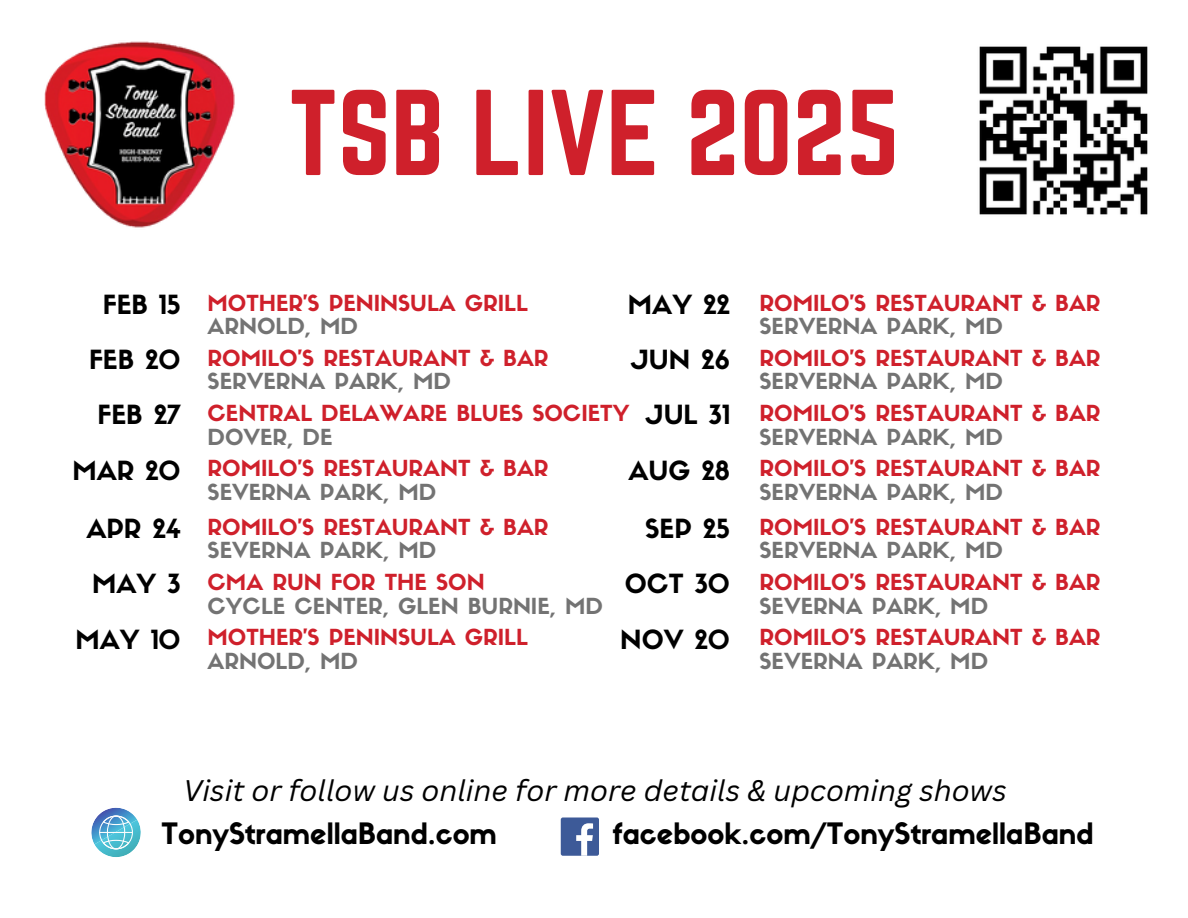
<style>
.page{position:relative;width:1188px;height:918px;background:#fff}
.page>*{position:absolute;margin:0;border:0;box-sizing:border-box;transform-origin:0 0}
.t1{font:106.5px "Norwester";color:#cf202b}
.t2{font:29.1px "Sifonn Basic";color:#000}
.t3{font:italic 29.1px "Canva Sans";color:#000}
.t4{font:25.8px "Sifonn Basic";color:#000}
.t5{font:21.9px/23.7px "Sifonn Basic";color:#cf202b}
.t6{font:21.9px/23.7px "Sifonn Basic";color:#737373}
.s1{color:#737373}
.s2{color:#cf202b}
</style>
<div class="page">
<img style="left:44px;top:41px;width:191px;height:187px">
<div style="left:561px;top:818px;width:38px;height:38px;background:#3d5a98;border-radius:2px"></div>
<svg style="left:576px;top:823px;width:17px;height:33px"></svg>
<svg style="left:110px;top:808px;width:12px;height:1px"></svg>
<svg style="left:98px;top:815px;width:36px;height:34px"></svg>
<img style="left:979px;top:46px;width:169px;height:169px">
<p class="t1" style="left:289px;top:69px;width:612px">TSB LIVE 2025</p>
<h5 class="t5" style="left:208px;top:293px;width:322px">MOTHER’S PENINSULA GRILL<br><span class="s1">ARNOLD, MD</span></h5>
<h5 class="t4" style="left:103px;top:294px;width:79px">FEB 15</h5>
<h4 class="t4" style="left:628px;top:294px;width:104px">MAY 22</h4>
<h5 class="t5" style="left:760px;top:293px;width:342px">ROMILO’S RESTAURANT &amp; BAR<br><span class="s1">SERVERNA PARK, MD</span></h5>
<h5 class="t4" style="left:632px;top:350px;width:100px">JUN 26</h5>
<h5 class="t5" style="left:760px;top:348px;width:342px">ROMILO’S RESTAURANT &amp; BAR<br><span class="s1">SERVERNA PARK, MD</span></h5>
<h5 class="t5" style="left:760px;top:404px;width:342px">ROMILO’S RESTAURANT &amp; BAR<br><span class="s1">SERVERNA PARK, MD</span></h5>
<h5 class="t5" style="left:760px;top:459px;width:342px">ROMILO’S RESTAURANT &amp; BAR<br><span class="s1">SERVERNA PARK, MD</span></h5>
<h5 class="t5" style="left:760px;top:517px;width:342px">ROMILO’S RESTAURANT &amp; BAR<br><span class="s1">SERVERNA PARK, MD</span></h5>
<h5 class="t5" style="left:208px;top:348px;width:342px">ROMILO’S RESTAURANT &amp; BAR<br><span class="s1">SERVERNA PARK, MD</span></h5>
<h1 class="t4" style="left:89px;top:350px;width:93px">FEB 20</h1>
<h5 class="t4" style="left:98px;top:405px;width:85px">FEB 27</h5>
<h4 class="t5" style="left:208px;top:404px;width:423px">CENTRAL DELAWARE BLUES SOCIETY<br><span class="s1">DOVER, DE</span></h4>
<h5 class="t4" style="left:628px;top:460px;width:103px">AUG 28</h5>
<h4 class="t4" style="left:646px;top:405px;width:85px">JUL 31</h4>
<h3 class="t5" style="left:208px;top:459px;width:342px">ROMILO’S RESTAURANT &amp; BAR<br><span class="s1">SEVERNA PARK, MD</span></h3>
<h4 class="t4" style="left:72px;top:460px;width:110px">MAR 20</h4>
<h4 class="t4" style="left:87px;top:519px;width:96px">APR 24</h4>
<h4 class="t5" style="left:208px;top:517px;width:342px">ROMILO’S RESTAURANT &amp; BAR<br><span class="s1">SEVERNA PARK, MD</span></h4>
<h4 class="t4" style="left:92px;top:574px;width:90px">MAY 3</h4>
<h4 class="t6" style="left:208px;top:573px;width:397px"><span class="s2">CMA RUN FOR THE SON<br></span>CYCLE CENTER, GLEN BURNIE, MD</h4>
<h4 class="t4" style="left:76px;top:629px;width:107px">MAY 10</h4>
<h4 class="t5" style="left:208px;top:628px;width:322px">MOTHER’S PENINSULA GRILL<br><span class="s1">ARNOLD, MD</span></h4>
<h4 class="t4" style="left:645px;top:519px;width:86px">SEP 25</h4>
<h4 class="t4" style="left:625px;top:574px;width:107px">OCT 30</h4>
<h5 class="t5" style="left:760px;top:573px;width:342px">ROMILO’S RESTAURANT &amp; BAR<br><span class="s1">SEVERNA PARK, MD</span></h5>
<h4 class="t4" style="left:620px;top:629px;width:111px">NOV 20</h4>
<h5 class="t5" style="left:760px;top:628px;width:342px">ROMILO’S RESTAURANT &amp; BAR<br><span class="s1">SEVERNA PARK, MD</span></h5>
<h5 class="t3" style="left:183px;top:770px;width:825px">Visit or follow us online for more details &amp; upcoming shows</h5>
<h4 class="t2" style="left:162px;top:822px;width:337px">TonyStramellaBand.com</h4>
<p class="t2" style="left:612px;top:822px;width:483px">facebook.com/TonyStramellaBand</p>
</div>
